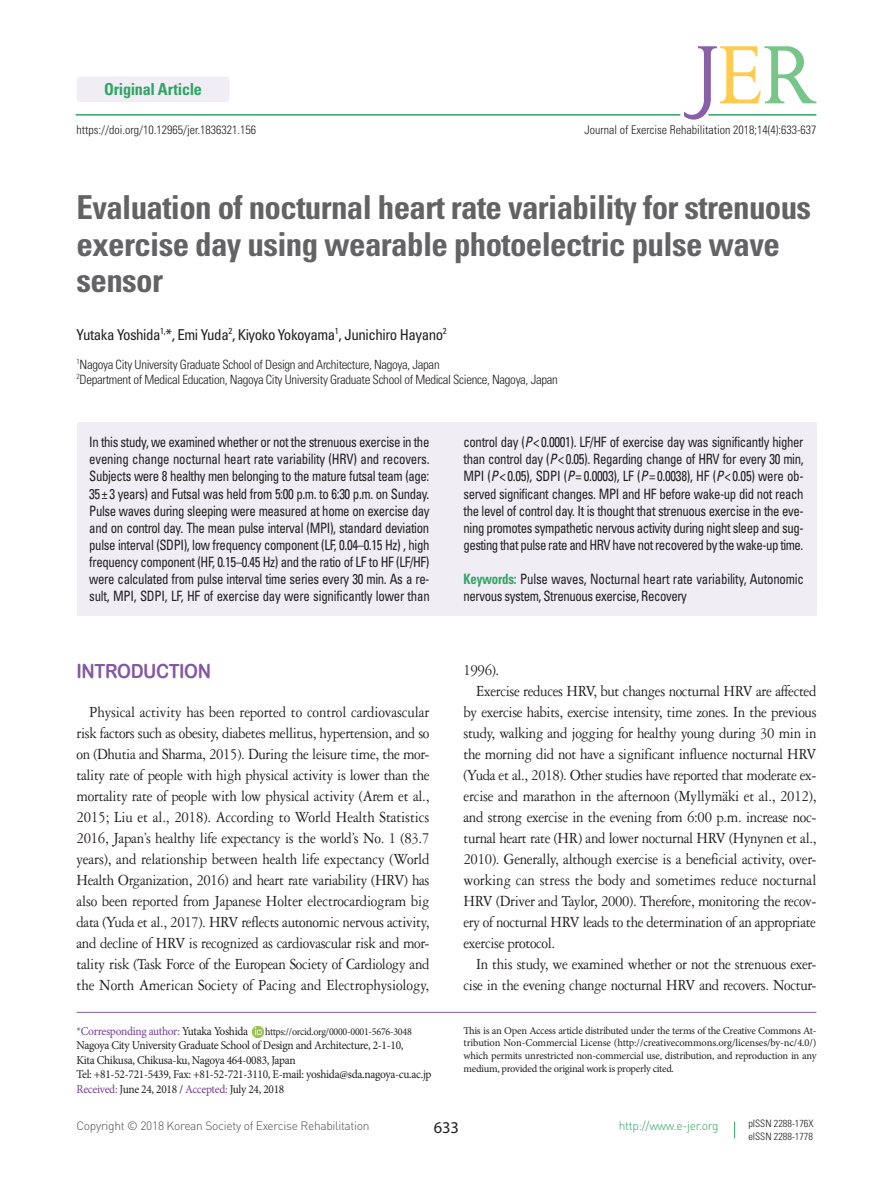
<style>
.page{position:relative;width:893px;height:1191px;background:#fff}
.page>*{position:absolute;margin:0;border:0;box-sizing:border-box;transform-origin:0 0}
.제목{font:700 condensed 33px/36.8px "Univers LT Std";letter-spacing:-.02em;color:#636366}
.본문_대제목{font:19.5px "Arial Rounded MT Bold";letter-spacing:-.025em;color:#8458a4;scale:.9 1}
.본문_영문{font:16.5px/21px "Garamond 3 LT Std";letter-spacing:-.025em;color:#231f20;text-align:justify;scale:.9 1}
.t1{font:700 condensed 16.5px "Univers LT Std";letter-spacing:-.02em;color:#30a463}
.t2{font:16.5px "Myriad Pro";color:#231f20}
.저자{font:condensed 15px "Univers LT Std";letter-spacing:-.03em;color:#231f20}
.t3{font:condensed 14.25px/17.1px "Univers LT Std";letter-spacing:-.015em;color:#231f20;text-align:justify;scale:.9 1}
.저자소속{font:300 condensed 12.75px "Univers LT Std";letter-spacing:-.025em;color:#231f20}
.교신저자{font:12px/14.4px "Minion Pro";letter-spacing:-.025em;color:#231f20;scale:.95 1}
.doi_단락{font:300 condensed 12px "Univers LT Std";color:#231f20}
.t4{font:300 12px "DIN Pro";letter-spacing:-.025em;color:#4b4c4d}
.교신저자-2{font:12px "Minion Pro";letter-spacing:-.025em;color:#753e98;scale:.95 1}
.t5{font:300 12px "DIN Pro";letter-spacing:-.025em;color:#30a463}
.교신저자-3{font:10.5px/12.6px "Minion Pro";letter-spacing:-.025em;color:#231f20;text-align:justify}
.교신저자-4{font:10.5px "Minion Pro";letter-spacing:-.025em;color:#231f20;scale:.95 1}
.t6{font:300 condensed 10.2px "Univers LT Std";color:#231f20}
.s1{font-style:italic}
.s2{font-weight:700;color:#30a463}
.s3{color:#231f20}
.s4{color:#753e98}
</style>
<div class="page">
<hr style="left:77px;top:1012px;width:739px;height:1px;background:#895fa8">
<svg style="left:734px;top:1121px;width:1px;height:17px"></svg>
<svg style="left:253px;top:1026px;width:10px;height:11px"></svg>
<div style="left:77px;top:422px;width:739px;height:194px;background:#f0edf5"></div>
<div style="left:77px;top:77px;width:153px;height:25px;background:#f0edf5;border-radius:4px"></div>
<hr style="left:76px;top:114px;width:604px;height:2px;background:#30a463">
<svg style="left:684px;top:46px;width:132px;height:74px"></svg>
<p class="t1" style="left:104px;top:79px;width:99px">Original Article</p>
<p class="doi_단락" style="left:77px;top:123px;width:181px">https://doi.org/10.12965/jer.1836321.156</p>
<p class="doi_단락" style="left:585px;top:123px;width:233px">Journal of Exercise Rehabilitation 2018;14(4):633-637</p>
<p class="제목" style="left:77px;top:188px;width:736px">Evaluation of nocturnal heart rate variability for strenuous exercise day using wearable photoelectric pulse wave sensor</p>
<p class="저자" style="left:77px;top:325px;width:372px">Yutaka Yoshida<sup>1,</sup>*, Emi Yuda<sup>2</sup>, Kiyoko Yokoyama<sup>1</sup>, Junichiro Hayano<sup>2</sup></p>
<p class="저자소속" style="left:77px;top:356px;width:365px"><sup>1</sup>Nagoya City University Graduate School of Design and Architecture, Nagoya, Japan</p>
<p class="저자소속" style="left:77px;top:372px;width:483px"><sup>2</sup>Department of Medical Education, Nagoya City University Graduate School of Medical Science, Nagoya, Japan</p>
<p class="t3" style="left:89px;top:433px;width:380px">In this study, we examined whether or not the strenuous exercise in the evening change nocturnal heart rate variability (HRV) and recovers.<br>Subjects were 8 healthy men belonging to the mature futsal team (age:<br>35± 3 years) and Futsal was held from 5:00 p.m. to 6:30 p.m. on Sunday.<br>Pulse waves during sleeping were measured at home on exercise day and on control day. The mean pulse interval (MPI), standard deviation pulse interval (SDPI), low frequency component (LF, 0.04–0.15 Hz) , high frequency component (HF, 0.15–0.45 Hz) and the ratio of LF to HF (LF/HF) were calculated from pulse interval time series every 30 min. As a re&shy;sult, MPI, SDPI, LF, HF of exercise day were significantly lower than</p>
<p class="t3" style="left:463px;top:433px;width:379px">control day (<span class="s1">P</span>&lt; 0.0001). LF/HF of exercise day was significantly higher than control day (<span class="s1">P</span>&lt; 0.05). Regarding change of HRV for every 30 min, MPI (<span class="s1">P</span>&lt; 0.05), SDPI (<span class="s1">P</span>= 0.0003), LF (<span class="s1">P</span>= 0.0038), HF (<span class="s1">P</span>&lt; 0.05) were ob&shy;served significant changes. MPI and HF before wake-up did not reach the level of control day. It is thought that strenuous exercise in the eve&shy;ning promotes sympathetic nervous activity during night sleep and sug&shy;gesting that pulse rate and HRV have not recovered by the wake-up time.</p>
<p class="t3" style="left:463px;top:570px;width:380px"><span class="s2">Keywords:</span> Pulse waves, Nocturnal heart rate variability, Autonomic nervous system, Strenuous exercise, Recovery</p>
<p class="본문_대제목" style="left:77px;top:659px;width:151px">INTRODUCTION</p>
<p class="본문_영문" style="left:77px;top:701px;width:394px;text-indent:13px">Physical activity has been reported to control cardiovascular risk factors such as obesity, diabetes mellitus, hypertension, and so on (Dhutia and Sharma, 2015). During the leisure time, the mor&shy;tality rate of people with high physical activity is lower than the mortality rate of people with low physical activity (Arem et al., 2015; Liu et al., 2018). According to World Health Statistics 2016, Japan’s healthy life expectancy is the world’s No. 1 (83.7 years), and relationship between health life expectancy (World Health Organization, 2016) and heart rate variability (HRV) has also been reported from Japanese Holter electrocardiogram big data (Yuda et al., 2017). HRV reflects autonomic nervous activity, and decline of HRV is recognized as cardiovascular risk and mor&shy;tality risk (Task Force of the European Society of Cardiology and the North American Society of Pacing and Electrophysiology,</p>
<p class="교신저자-2" style="left:77px;top:1023px;width:182px">*Corresponding author: <span class="s3">Yutaka Yoshida</span></p>
<p class="교신저자-4" style="left:265px;top:1024px;width:156px">https://orcid.org/0000-0001-5676-3048</p>
<p class="교신저자" style="left:77px;top:1038px;width:346px">Nagoya City University Graduate School of Design and Architecture, 2-1-10,<br>Kita Chikusa, Chikusa-ku, Nagoya 464-0083, Japan</p>
<p class="교신저자" style="left:77px;top:1067px;width:375px">Tel: +81-52-721-5439, Fax: +81-52-721-3110, E-mail: yoshida@sda.nagoya-cu.ac.jp</p>
<p class="교신저자" style="left:77px;top:1081px;width:220px"><span class="s4">Received:</span> June 24, 2018 / <span class="s4">Accepted:</span> July 24, 2018</p>
<p class="본문_영문" style="left:463px;top:659px;width:41px">1996).</p>
<p class="본문_영문" style="left:463px;top:680px;width:394px;text-indent:13px">Exercise reduces HRV, but changes nocturnal HRV are affected by exercise habits, exercise intensity, time zones. In the previous study, walking and jogging for healthy young during 30 min in the morning did not have a significant influence nocturnal HRV (Yuda et al., 2018). Other studies have reported that moderate ex&shy;ercise and marathon in the afternoon (Myllymäki et al., 2012), and strong exercise in the evening from 6:00 p.m. increase noc&shy;turnal heart rate (HR) and lower nocturnal HRV (Hynynen et al., 2010). Generally, although exercise is a beneficial activity, over&shy;working can stress the body and sometimes reduce nocturnal HRV (Driver and Taylor, 2000). Therefore, monitoring the recov&shy;ery of nocturnal HRV leads to the determination of an appropriate exercise protocol.</p>
<p class="본문_영문" style="left:463px;top:953px;width:394px;text-align:right">In this study, we examined whether or not the strenuous exer&shy;cise in the evening change nocturnal HRV and recovers. Noctur-</p>
<p class="교신저자-3" style="left:463px;top:1024px;width:355px">This is an Open Access article distributed under the terms of the Creative Commons At&shy;tribution Non-Commercial License (http://creativecommons.org/licenses/by-nc/4.0/) which permits unrestricted non-commercial use, distribution, and reproduction in any medium, provided the original work is properly cited.</p>
<p class="t4" style="left:77px;top:1118px;width:295px">Copyright © 2018 Korean Society of Exercise Rehabilitation</p>
<p class="t5" style="left:619px;top:1118px;width:101px">http://www.e-jer.org</p>
<p class="t6" style="left:748px;top:1117px;width:67px">pISSN 2288-176X</p>
<p class="t6" style="left:748px;top:1129px;width:66px">eISSN 2288-1778</p>
<p class="t2" style="left:434px;top:1116px;width:27px">633</p>
</div>
